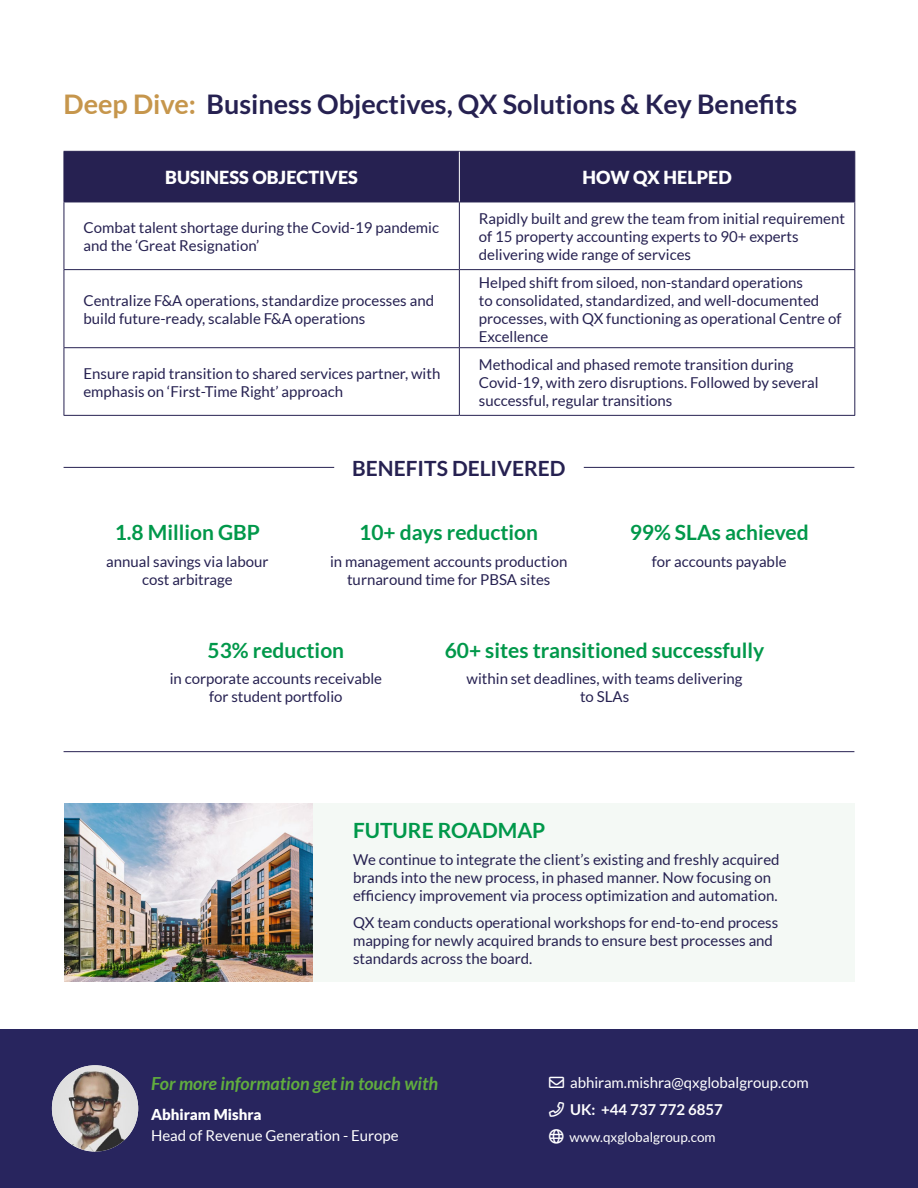
<style>
.page{position:relative;width:918px;height:1188px;background:#fff}
.page>*{position:absolute;margin:0;border:0;box-sizing:border-box;transform-origin:0 0}
.t1{font:700 27px "Lato";color:#262151}
.t2{font:700 21px "Lato";color:#00984a}
.t3{font:700 21px "Lato";color:#262151}
.t4{font:italic 700 18px "Lato";color:#61ad3e}
.t5{font:900 18px "Lato";color:#fff}
.t6{font:15px/18px "Lato";color:#262151}
.t7{font:15px/27px "Lato";color:#fff}
.t8{font:900 15px "Lato";color:#fff}
.t9{font:13.5px "Lato";color:#fff}
.s1{color:#c6964c}
.s2{font-weight:700}
</style>
<div class="page">
<div style="left:0;top:1029px;width:918px;height:159px;background:#28255e"></div>
<img style="left:52px;top:1065px;width:86px;height:87px;border-radius:43px">
<img style="left:64px;top:803px;width:249px;height:179px">
<div style="left:313px;top:803px;width:541px;height:179px;background:#f4f9f5"></div>
<div style="left:65px;top:152px;width:789px;height:50px;background:#262151"></div>
<hr style="left:64px;top:151px;width:395px;height:1px;background:#262151">
<hr style="left:64px;top:152px;width:1px;height:50px;background:#262151">
<hr style="left:459px;top:151px;width:396px;height:1px;background:#262151">
<hr style="left:854px;top:152px;width:1px;height:50px;background:#262151">
<hr style="left:64px;top:202px;width:395px;height:1px;background:#262151">
<hr style="left:64px;top:202px;width:1px;height:67px;background:#262151">
<hr style="left:459px;top:202px;width:396px;height:1px;background:#262151">
<hr style="left:459px;top:202px;width:1px;height:67px;background:#262151">
<hr style="left:854px;top:202px;width:1px;height:67px;background:#262151">
<hr style="left:64px;top:269px;width:395px;height:1px;background:#262151">
<hr style="left:64px;top:270px;width:1px;height:77px;background:#262151">
<hr style="left:459px;top:269px;width:396px;height:1px;background:#262151">
<hr style="left:459px;top:270px;width:1px;height:77px;background:#262151">
<hr style="left:854px;top:270px;width:1px;height:77px;background:#262151">
<hr style="left:64px;top:347px;width:395px;height:1px;background:#262151">
<hr style="left:64px;top:348px;width:1px;height:67px;background:#262151">
<hr style="left:459px;top:347px;width:396px;height:1px;background:#262151">
<hr style="left:459px;top:348px;width:1px;height:67px;background:#262151">
<hr style="left:854px;top:348px;width:1px;height:67px;background:#262151">
<hr style="left:64px;top:415px;width:395px;height:1px;background:#262151">
<hr style="left:459px;top:415px;width:396px;height:1px;background:#262151">
<hr style="left:459px;top:152px;width:1px;height:50px;background:#fff">
<hr style="left:584px;top:467px;width:270px;height:1px;background:#262151">
<hr style="left:64px;top:467px;width:270px;height:1px;background:#262151">
<hr style="left:64px;top:751px;width:790px;height:1px;background:#262151">
<h1 class="t1" style="left:64px;top:89px;width:735px"><span class="s1">Deep Dive:</span> Business Objectives, QX Solutions &amp; Key Benefits</h1>
<p class="t5" style="left:165px;top:167px;width:194px">BUSINESS OBJECTIVES</p>
<p class="t5" style="left:582px;top:167px;width:151px">HOW QX HELPED</p>
<p class="t6" style="left:83px;top:218px;width:357px">Combat talent shortage during the Covid-19 pandemic and the ‘Great Resignation’</p>
<p class="t6" style="left:479px;top:209px;width:368px">Rapidly built and grew the team from initial requirement of 15 property accounting experts to 90+ experts delivering wide range of services</p>
<p class="t6" style="left:83px;top:291px;width:352px">Centralize F&amp;A operations, standardize processes and build future-ready, scalable F&amp;A operations</p>
<p class="t6" style="left:479px;top:273px;width:364px">Helped shift from siloed, non-standard operations<br>to consolidated, standardized, and well-documented processes, with QX functioning as operational Centre of Excellence</p>
<p class="t6" style="left:83px;top:364px;width:358px">Ensure rapid transition to shared services partner, with emphasis on ‘First-Time Right’ approach</p>
<p class="t6" style="left:479px;top:355px;width:341px">Methodical and phased remote transition during<br>Covid-19, with zero disruptions. Followed by several successful, regular transitions</p>
<h2 class="t2" style="left:115px;top:521px;width:147px">1.8 Million GBP</h2>
<p class="t6" style="left:106px;top:552px;width:164px;text-align:center">annual savings via labour cost arbitrage</p>
<h2 class="t3" style="left:352px;top:456px;width:215px">BENEFITS DELIVERED</h2>
<h2 class="t2" style="left:359px;top:521px;width:180px">10+ days reduction</h2>
<p class="t6" style="left:330px;top:552px;width:239px;text-align:center">in management accounts production turnaround time for PBSA sites</p>
<h2 class="t2" style="left:630px;top:521px;width:181px">99% SLAs achieved</h2>
<p class="t6" style="left:652px;top:552px;width:136px">for accounts payable</p>
<h2 class="t2" style="left:208px;top:638px;width:138px">53% reduction</h2>
<p class="t6" style="left:170px;top:670px;width:214px;text-align:center">in corporate accounts receivable for student portfolio</p>
<h2 class="t2" style="left:445px;top:638px;width:321px">60+ sites transitioned successfully</h2>
<p class="t6" style="left:467px;top:670px;width:277px;text-align:center">within set deadlines, with teams delivering to SLAs</p>
<h2 class="t2" style="left:353px;top:818px;width:194px">FUTURE ROADMAP</h2>
<p class="t6" style="left:353px;top:851px;width:428px">We continue to integrate the client’s existing and freshly acquired brands into the new process, in phased manner. Now focusing on efficiency improvement via process optimization and automation.</p>
<p class="t6" style="left:353px;top:913px;width:427px">QX team conducts operational workshops for end-to-end process mapping for newly acquired brands to ensure best processes and standards across the board.</p>
<p class="t4" style="left:151px;top:1073px;width:289px">For more information get in touch with</p>
<p class="t7" style="left:570px;top:1069px;width:240px;text-indent:-21px">→ abhiram.mishra@qxglobalgroup.com<br><span class="s2">UK: +44 737 772 6857</span></p>
<p class="t9" style="left:570px;top:1130px;width:148px">www.qxglobalgroup.com</p>
<p class="t8" style="left:151px;top:1106px;width:112px">Abhiram Mishra</p>
<p class="t7" style="left:151px;top:1122px;width:249px">Head of Revenue Generation - Europe</p>
</div>
